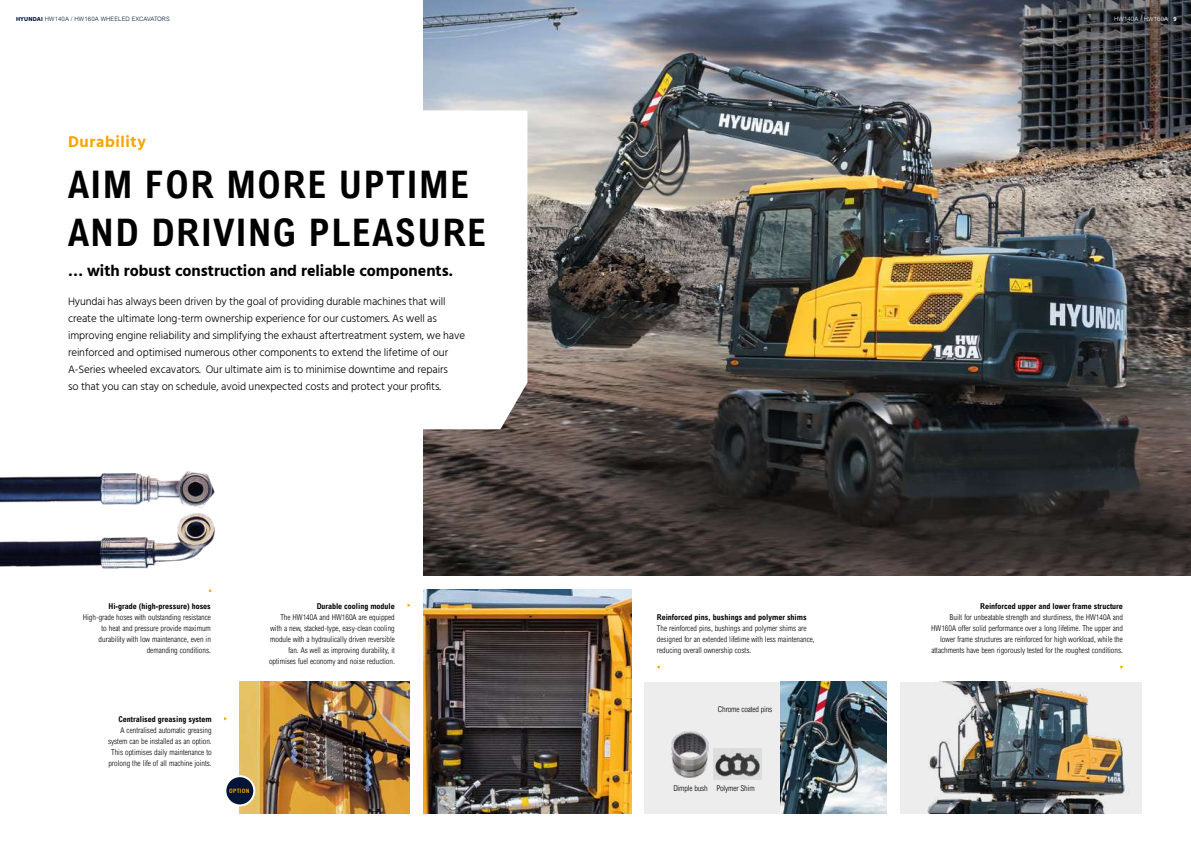
<style>
.page{position:relative;width:1191px;height:842px;background:#fff}
.page>*{position:absolute;margin:0;border:0;box-sizing:border-box;transform-origin:0 0}
.t1{font:700 condensed 38px/48px "Arial";letter-spacing:.04em;color:#000}
.t2{font:700 16px "Hind";color:#000}
.t3{font:700 16px "Hind";letter-spacing:.04em;color:#f7a600}
.t4{font:300 11px/17px "Hind";letter-spacing:-.01em;color:#000}
.t5{font:300 condensed 8px/11px "Arial";color:#000;text-align:right}
.t6{font:700 condensed 8px "Arial";color:#000}
.t7{font:300 6px "Arial";letter-spacing:.02em;color:#001437}
.t8{font:300 6px "Arial";letter-spacing:.02em;color:#fff}
.t9{font:700 condensed 6px "Arial";letter-spacing:.04em;color:#f7a600}
.t10{font:500 5.9px "HYUNDAI";color:#020203}
.s1{font-family:"Hind";font-weight:700}
</style>
<div class="page">
<div style="left:644px;top:682px;width:242px;height:131px;background:#ededed"></div>
<img style="left:780px;top:682px;width:106px;height:131px">
<img style="left:423px;top:0;width:768px;height:575px">
<svg style="left:423px;top:110px;width:104px;height:319px"></svg>
<img style="left:423px;top:589px;width:208px;height:224px">
<img style="left:0;top:471px;width:215px;height:121px">
<img style="left:900px;top:682px;width:241px;height:131px">
<img style="left:714px;top:748px;width:47px;height:31px">
<img style="left:240px;top:682px;width:169px;height:131px">
<img style="left:671px;top:731px;width:37px;height:46px">
<div style="left:225px;top:776px;width:29px;height:29px;background:#001437;border-radius:50%"></div>
<div style="left:224px;top:775px;width:31px;height:31px;border:2px solid #fff;border-radius:50%"></div>
<p class="t7" style="left:16px;top:15px;width:155px"><span class="s1">HYUNDAI</span> HW140A / HW160A WHEELED EXCAVATORS</p>
<p class="t8" style="left:1114px;top:15px;width:64px">HW140A / HW160A <span class="s1">9</span></p>
<h2 class="t3" style="left:68px;top:132px;width:79px">Durability</h2>
<h1 class="t1" style="left:68px;top:160px;width:420px">AIM FOR MORE UPTIME<br>AND DRIVING PLEASURE</h1>
<h2 class="t2" style="left:68px;top:262px;width:386px">… with robust construction and reliable components.</h2>
<p class="t4" style="left:68px;top:293px;width:399px">Hyundai has always been driven by the goal of providing durable machines that will create the ultimate long-term ownership experience for our customers. As well as improving engine reliability and simplifying the exhaust aftertreatment system, we have reinforced and optimised numerous other components to extend the lifetime of our A-Series wheeled excavators. Our ultimate aim is to minimise downtime and repairs<br>so that you can stay on schedule, avoid unexpected costs and protect your profits.</p>
<p class="t6" style="left:108px;top:602px;width:104px">Hi-grade (high-pressure) hoses</p>
<p class="t5" style="left:83px;top:612px;width:130px">High-grade hoses with outstanding resistance to heat and pressure provide maximum durability with low maintenance, even in demanding conditions.</p>
<p class="t6" style="left:657px;top:613px;width:151px">Reinforced pins, bushings and polymer shims</p>
<p class="t6" style="left:317px;top:602px;width:80px">Durable cooling module</p>
<p class="t5" style="left:269px;top:612px;width:127px">The HW140A and HW160A are equipped with a new, stacked-type, easy-clean cooling module with a hydraulically driven reversible fan. As well as improving durability, it optimises fuel economy and noise reduction.</p>
<p class="t5" style="left:657px;top:623px;width:159px;text-align:left">The reinforced pins, bushings and polymer shims are designed for an extended lifetime with less maintenance, reducing overall ownership costs.</p>
<p class="t6" style="left:118px;top:715px;width:95px">Centralised greasing system</p>
<p class="t5" style="left:108px;top:725px;width:105px">A centralised automatic greasing system can be installed as an option.<br>This optimises daily maintenance to prolong the life of all machine joints.</p>
<p class="t5" style="left:718px;top:704px;width:56px">Chrome coated pins</p>
<p class="t10" style="left:722px;top:708px;width:52px">Chrome Coated Pins</p>
<p class="t9" style="left:229px;top:787px;width:22px">OPTION</p>
<p class="t5" style="left:673px;top:783px;width:83px">Dimple bush Polymer Shim</p>
<p class="t10" style="left:675px;top:786px;width:32px">Dimple bush</p>
<p class="t10" style="left:721px;top:786px;width:36px">Polymer Shim</p>
<p class="t6" style="left:980px;top:602px;width:144px">Reinforced upper and lower frame structure</p>
<p class="t5" style="left:931px;top:612px;width:193px">Built for unbeatable strength and sturdiness, the HW140A and HW160A offer solid performance over a long lifetime. The upper and lower frame structures are reinforced for high workload, while the attachments have been rigorously tested for the roughest conditions.</p>
</div>
